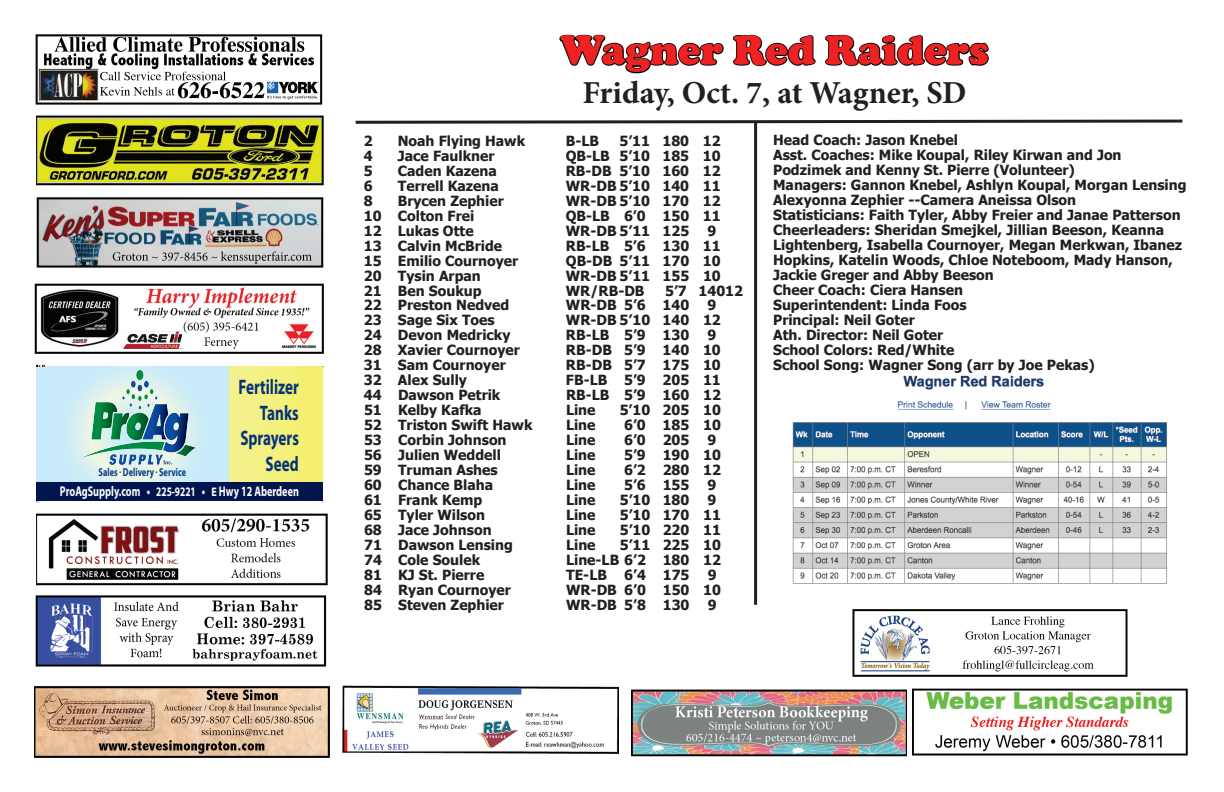
<style>
.page{position:relative;width:1224px;height:792px;background:#fff}
.page>*{position:absolute;margin:0;border:0;box-sizing:border-box;transform-origin:0 0}
.t1{font:900 42px "Cooper";color:#ee2123}
.t2{font:700 32px "Minion Pro";color:#231f20}
.t3{font:700 21px/25.6px "Myriad Pro";color:#053378;text-align:right;scale:.72 1}
.t4{font:700 14.1px "Myriad Pro";color:#fff;scale:.72 1}
.t5{font:700 14px/15px "Tahoma";color:#231f20}
.t6{font:700 11.6px "Myriad Pro";color:#083d87;scale:.72 1}
.s1{font-size:6.8px}
.s2{font-size:13.1px}
.s3{font-size:12.4px}
</style>
<div class="page">
<img style="left:34px;top:686px;width:296px;height:72px">
<img style="left:35px;top:283px;width:289px;height:71px">
<img style="left:37px;top:115px;width:287px;height:71px">
<img style="left:35px;top:34px;width:288px;height:71px">
<img style="left:35px;top:595px;width:292px;height:72px">
<img style="left:36px;top:197px;width:288px;height:71px">
<img style="left:632px;top:689px;width:274px;height:68px">
<img style="left:343px;top:685px;width:275px;height:68px">
<hr style="left:754px;top:122px;width:3px;height:483px;background:#231f20">
<svg style="left:355px;top:34px;width:828px;height:126px"></svg>
<div style="left:229px;top:367px;width:94px;height:132px;background:linear-gradient(to right,#f4f190,#f4ef6b)"></div>
<svg style="left:37px;top:367px;width:192px;height:115px;background:#ccebf6"></svg>
<div style="left:37px;top:482px;width:286px;height:19px;background:#00144e"></div>
<img style="left:80px;top:367px;width:118px;height:99px">
<svg style="left:36px;top:365px;width:9px;height:3px"></svg>
<img style="left:913px;top:689px;width:275px;height:67px">
<img style="left:37px;top:514px;width:290px;height:71px">
<img style="left:792px;top:375px;width:375px;height:209px">
<img style="left:852px;top:609px;width:276px;height:68px">
<p class="t6" style="left:99px;top:464px;width:123px">Sales <span class="s1">•</span> Delivery <span class="s1">•</span> Service</p>
<h3 class="t3" style="left:239px;top:373px;width:85px">Fertilizer<br>Tanks<br>Sprayers<br>Seed</h3>
<p class="t4" style="left:60px;top:482px;width:333px">ProAgSupply.com • <span class="s2">225-9221</span> • <span class="s3">E</span> Hwy 12 Aberdeen</p>
<h1 class="t1" style="left:560px;top:26px;width:430px">Wagner Red Raiders</h1>
<h2 class="t2" style="left:583px;top:70px;width:386px">Friday, Oct. 7, at Wagner, SD</h2>
<p class="t5" style="left:364px;top:132px;width:10px">2</p>
<p class="t5" style="left:398px;top:132px;width:129px">Noah Flying Hawk</p>
<p class="t5" style="left:566px;top:132px;width:35px">B-LB</p>
<p class="t5" style="left:620px;top:132px;width:103px">5’11 180 12</p>
<p class="t5" style="left:364px;top:147px;width:10px">4</p>
<p class="t5" style="left:398px;top:147px;width:98px">Jace Faulkner</p>
<p class="t5" style="left:566px;top:147px;width:156px">QB-LB 5’10 185 10</p>
<p class="t5" style="left:364px;top:162px;width:10px">5</p>
<p class="t5" style="left:398px;top:162px;width:101px">Caden Kazena</p>
<p class="t5" style="left:566px;top:162px;width:156px">RB-DB 5’10 160 12</p>
<p class="t5" style="left:364px;top:177px;width:10px">6</p>
<p class="t5" style="left:398px;top:177px;width:103px">Terrell Kazena</p>
<p class="t5" style="left:566px;top:177px;width:156px">WR-DB 5’10 140 11</p>
<p class="t5" style="left:364px;top:192px;width:10px">8</p>
<p class="t5" style="left:398px;top:192px;width:107px">Brycen Zephier</p>
<p class="t5" style="left:566px;top:192px;width:156px">WR-DB 5’10 170 12</p>
<p class="t5" style="left:364px;top:207px;width:112px">10 Colton Frei</p>
<p class="t5" style="left:566px;top:207px;width:156px">QB-LB 6’0 150 11</p>
<p class="t5" style="left:364px;top:222px;width:111px">12 Lukas Otte</p>
<p class="t5" style="left:566px;top:222px;width:125px">WR-DB 5’11 125</p>
<p class="t5" style="left:707px;top:222px;width:10px">9</p>
<p class="t5" style="left:364px;top:237px;width:140px">13 Calvin McBride</p>
<p class="t5" style="left:566px;top:237px;width:156px">RB-LB 5’6 130 11</p>
<p class="t5" style="left:364px;top:252px;width:156px">15 Emilio Cournoyer</p>
<p class="t5" style="left:566px;top:252px;width:156px">QB-DB 5’11 170 10</p>
<p class="t5" style="left:364px;top:267px;width:118px">20 Tysin Arpan</p>
<p class="t5" style="left:566px;top:267px;width:156px">WR-DB 5’11 155 10</p>
<p class="t5" style="left:364px;top:282px;width:119px">21 Ben Soukup</p>
<p class="t5" style="left:566px;top:282px;width:80px">WR/RB-DB</p>
<p class="t5" style="left:665px;top:282px;width:80px">5’7 14012</p>
<p class="t5" style="left:364px;top:297px;width:147px">22 Preston Nedved</p>
<p class="t5" style="left:566px;top:297px;width:125px">WR-DB 5’6 140</p>
<p class="t5" style="left:707px;top:297px;width:10px">9</p>
<p class="t5" style="left:364px;top:312px;width:132px">23 Sage Six Toes</p>
<p class="t5" style="left:566px;top:312px;width:156px">WR-DB 5’10 140 12</p>
<p class="t5" style="left:364px;top:327px;width:148px">24 Devon Medricky</p>
<p class="t5" style="left:566px;top:327px;width:125px">RB-LB 5’9 130</p>
<p class="t5" style="left:707px;top:327px;width:10px">9</p>
<p class="t5" style="left:364px;top:342px;width:157px">28 Xavier Cournoyer</p>
<p class="t5" style="left:566px;top:342px;width:156px">RB-DB 5’9 140 10</p>
<p class="t5" style="left:364px;top:357px;width:143px">31 Sam Cournoyer</p>
<p class="t5" style="left:566px;top:357px;width:156px">RB-DB 5’7 175 10</p>
<p class="t5" style="left:364px;top:372px;width:105px">32 Alex Sully</p>
<p class="t5" style="left:566px;top:372px;width:156px">FB-LB 5’9 205 11</p>
<p class="t5" style="left:364px;top:387px;width:138px">44 Dawson Petrik</p>
<p class="t5" style="left:566px;top:387px;width:156px">RB-LB 5’9 160 12</p>
<p class="t5" style="left:364px;top:402px;width:119px">51 Kelby Kafka</p>
<p class="t5" style="left:566px;top:402px;width:31px">Line</p>
<p class="t5" style="left:620px;top:402px;width:103px">5’10 205 10</p>
<p class="t5" style="left:364px;top:417px;width:170px">52 Triston Swift Hawk</p>
<p class="t5" style="left:566px;top:417px;width:31px">Line</p>
<p class="t5" style="left:624px;top:417px;width:98px">6’0 185 10</p>
<p class="t5" style="left:364px;top:432px;width:144px">53 Corbin Johnson</p>
<p class="t5" style="left:566px;top:432px;width:31px">Line</p>
<p class="t5" style="left:624px;top:432px;width:67px">6’0 205</p>
<p class="t5" style="left:708px;top:432px;width:10px">9</p>
<p class="t5" style="left:364px;top:447px;width:138px">56 Julien Weddell</p>
<p class="t5" style="left:566px;top:447px;width:31px">Line</p>
<p class="t5" style="left:624px;top:447px;width:98px">5’9 190 10</p>
<p class="t5" style="left:364px;top:462px;width:135px">59 Truman Ashes</p>
<p class="t5" style="left:566px;top:462px;width:31px">Line</p>
<p class="t5" style="left:624px;top:462px;width:98px">6’2 280 12</p>
<p class="t5" style="left:364px;top:477px;width:131px">60 Chance Blaha</p>
<p class="t5" style="left:566px;top:477px;width:31px">Line</p>
<p class="t5" style="left:624px;top:477px;width:67px">5’6 155</p>
<p class="t5" style="left:708px;top:477px;width:10px">9</p>
<p class="t5" style="left:364px;top:492px;width:120px">61 Frank Kemp</p>
<p class="t5" style="left:566px;top:492px;width:31px">Line</p>
<p class="t5" style="left:620px;top:492px;width:71px">5’10 180</p>
<p class="t5" style="left:708px;top:492px;width:10px">9</p>
<p class="t5" style="left:364px;top:507px;width:123px">65 Tyler Wilson</p>
<p class="t5" style="left:566px;top:507px;width:31px">Line</p>
<p class="t5" style="left:620px;top:507px;width:103px">5’10 170 11</p>
<p class="t5" style="left:364px;top:522px;width:129px">68 Jace Johnson</p>
<p class="t5" style="left:566px;top:522px;width:31px">Line</p>
<p class="t5" style="left:620px;top:522px;width:103px">5’10 220 11</p>
<p class="t5" style="left:364px;top:537px;width:150px">71 Dawson Lensing</p>
<p class="t5" style="left:566px;top:537px;width:31px">Line</p>
<p class="t5" style="left:620px;top:537px;width:103px">5’11 225 10</p>
<p class="t5" style="left:364px;top:552px;width:118px">74 Cole Soulek</p>
<p class="t5" style="left:566px;top:552px;width:156px">Line-LB 6’2 180 12</p>
<p class="t5" style="left:364px;top:567px;width:122px">81 KJ St. Pierre</p>
<p class="t5" style="left:566px;top:567px;width:125px">TE-LB 6’4 175</p>
<p class="t5" style="left:708px;top:567px;width:10px">9</p>
<p class="t5" style="left:364px;top:582px;width:148px">84 Ryan Cournoyer</p>
<p class="t5" style="left:566px;top:582px;width:156px">WR-DB 6’0 150 10</p>
<p class="t5" style="left:364px;top:597px;width:141px">85 Steven Zephier</p>
<p class="t5" style="left:566px;top:597px;width:125px">WR-DB 5’8 130</p>
<p class="t5" style="left:708px;top:597px;width:10px">9</p>
<p class="t5" style="left:773px;top:132px;width:415px">Head Coach: Jason Knebel<br>Asst. Coaches: Mike Koupal, Riley Kirwan and Jon Podzimek and Kenny St. Pierre (Volunteer)<br>Managers: Gannon Knebel, Ashlyn Koupal, Morgan Lensing Alexyonna Zephier --Camera Aneissa Olson<br>Statisticians: Faith Tyler, Abby Freier and Janae Patterson Cheerleaders: Sheridan Smejkel, Jillian Beeson, Keanna Lightenberg, Isabella Cournoyer, Megan Merkwan, Ibanez Hopkins, Katelin Woods, Chloe Noteboom, Mady Hanson, Jackie Greger and Abby Beeson<br>Cheer Coach: Ciera Hansen<br>Superintendent: Linda Foos<br>Principal: Neil Goter<br>Ath. Director: Neil Goter<br>School Colors: Red/White<br>School Song: Wagner Song (arr by Joe Pekas)</p>
</div>
